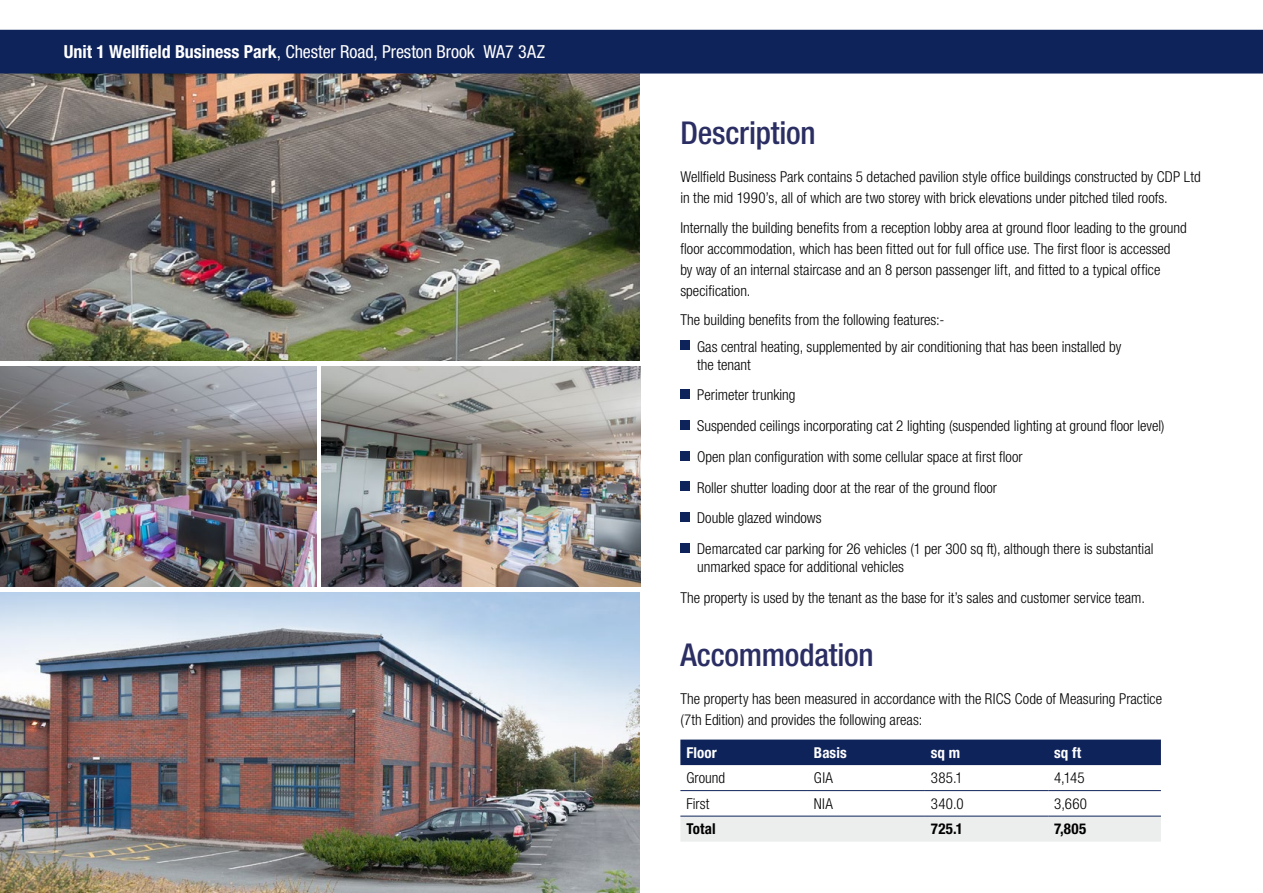
<style>
.page{position:relative;width:1263px;height:893px;background:#fff}
.page>*{position:absolute;margin:0;border:0;box-sizing:border-box;transform-origin:0 0}
.t1{font:500 condensed 31.5px "Helvetica Neue LT Std";letter-spacing:-.005em;color:#2b2e63}
.t2{font:condensed 18px "Helvetica Neue LT Std";color:#fff}
.t3{font:300 condensed 15px/30.8px "Helvetica Neue LT Std";color:#000}
.t4{font:700 condensed 15px "Helvetica Neue LT Std";letter-spacing:.005em;color:#fff}
.t5{font:700 condensed 15px "Helvetica Neue LT Std";letter-spacing:.02em;color:#000}
.s1{font-weight:700}
</style>
<div class="page">
<img style="left:0;top:74px;width:639px;height:286px">
<img style="left:0;top:366px;width:316px;height:220px">
<img style="left:0;top:592px;width:639px;height:301px">
<div style="left:0;top:30px;width:1263px;height:44px;background:#0e235a"></div>
<div style="left:680px;top:340px;width:10px;height:10px;background:#0e235a"></div>
<div style="left:680px;top:389px;width:10px;height:10px;background:#0e235a"></div>
<div style="left:680px;top:420px;width:10px;height:10px;background:#0e235a"></div>
<div style="left:680px;top:451px;width:10px;height:9px;background:#0e235a"></div>
<div style="left:680px;top:481px;width:10px;height:10px;background:#0e235a"></div>
<div style="left:680px;top:512px;width:10px;height:10px;background:#0e235a"></div>
<div style="left:680px;top:543px;width:10px;height:10px;background:#0e235a"></div>
<div style="left:680px;top:740px;width:481px;height:25px;background:#0e235a"></div>
<div style="left:680px;top:817px;width:481px;height:25px;background:#eceded"></div>
<hr style="left:680px;top:790px;width:128px;height:1px;background:#0e235a">
<hr style="left:808px;top:790px;width:117px;height:1px;background:#0e235a">
<hr style="left:925px;top:790px;width:123px;height:1px;background:#0e235a">
<hr style="left:1048px;top:790px;width:113px;height:1px;background:#0e235a">
<hr style="left:680px;top:816px;width:128px;height:1px;background:#0e235a">
<hr style="left:808px;top:816px;width:117px;height:1px;background:#0e235a">
<hr style="left:925px;top:816px;width:123px;height:1px;background:#0e235a">
<hr style="left:1048px;top:816px;width:113px;height:1px;background:#0e235a">
<img style="left:321px;top:366px;width:319px;height:220px">
<p class="t2" style="left:64px;top:41px;width:483px"><span class="s1">Unit 1 Wellfield Business Park</span>, Chester Road, Preston Brook WA7 3AZ</p>
<h1 class="t1" style="left:680px;top:114px;width:137px">Description</h1>
<p class="t3" style="left:680px;top:166px;width:522px;line-height:21px">Wellfield Business Park contains 5 detached pavilion style office buildings constructed by CDP Ltd in the mid 1990’s, all of which are two storey with brick elevations under pitched tiled roofs.</p>
<p class="t3" style="left:680px;top:217px;width:508px;line-height:21px">Internally the building benefits from a reception lobby area at ground floor leading to the ground floor accommodation, which has been fitted out for full office use. The first floor is accessed<br>by way of an internal staircase and an 8 person passenger lift, and fitted to a typical office specification.</p>
<p class="t3" style="left:697px;top:306px;width:426px;line-height:26.5px;text-indent:-17px">The building benefits from the following features:-<br>Gas central heating, supplemented by air conditioning that has been installed by</p>
<p class="t3" style="left:697px;top:349px;width:469px">the tenant<br>Perimeter trunking<br>Suspended ceilings incorporating cat 2 lighting (suspended lighting at ground floor level)<br>Open plan configuration with some cellular space at first floor<br>Roller shutter loading door at the rear of the ground floor<br>Double glazed windows<br>Demarcated car parking for 26 vehicles (1 per 300 sq ft), although there is substantial</p>
<p class="t3" style="left:680px;top:551px;width:466px;text-indent:17px">unmarked space for additional vehicles<br>The property is used by the tenant as the base for it’s sales and customer service team.</p>
<h1 class="t1" style="left:680px;top:636px;width:195px">Accommodation</h1>
<p class="t3" style="left:680px;top:688px;width:483px;line-height:21px">The property has been measured in accordance with the RICS Code of Measuring Practice (7th Edition) and provides the following areas:</p>
<p class="t4" style="left:686px;top:743px;width:32px">Floor</p>
<p class="t4" style="left:814px;top:743px;width:34px">Basis</p>
<p class="t4" style="left:931px;top:743px;width:31px">sq m</p>
<p class="t4" style="left:1054px;top:743px;width:29px">sq ft</p>
<p class="t3" style="left:686px;top:762px;width:40px">Ground</p>
<p class="t3" style="left:814px;top:762px;width:21px">GIA</p>
<p class="t3" style="left:931px;top:762px;width:33px">385.1</p>
<p class="t3" style="left:1054px;top:762px;width:32px">4,145</p>
<p class="t3" style="left:686px;top:788px;width:25px">First</p>
<p class="t3" style="left:814px;top:788px;width:21px">NIA</p>
<p class="t3" style="left:931px;top:788px;width:34px">340.0</p>
<p class="t3" style="left:1054px;top:788px;width:34px">3,660</p>
<p class="t5" style="left:686px;top:820px;width:31px">Total</p>
<p class="t5" style="left:931px;top:820px;width:34px">725.1</p>
<p class="t5" style="left:1054px;top:820px;width:34px">7,805</p>
</div>
